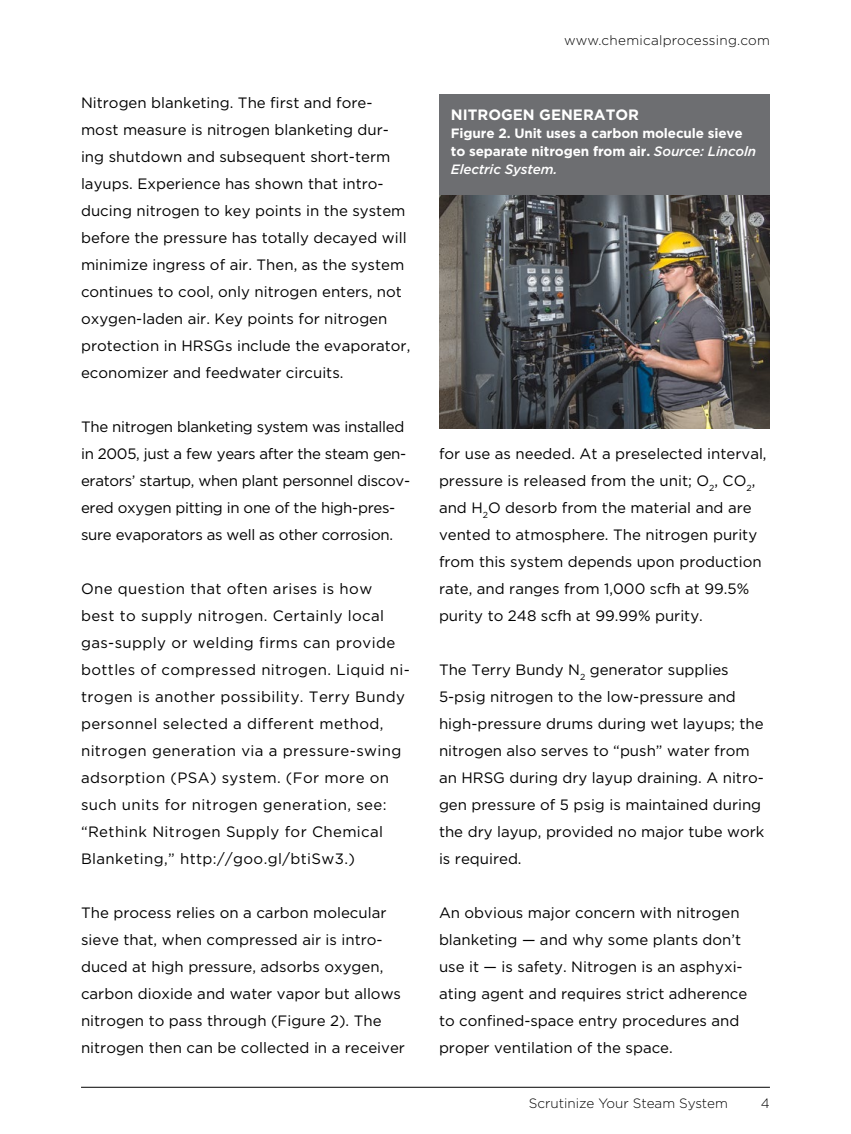
<style>
.page{position:relative;width:851px;height:1134px;background:#fff}
.page>*{position:absolute;margin:0;border:0;box-sizing:border-box;transform-origin:0 0}
.t1{font:15px/27px "Gotham";color:#000}
.t2{font:15px/27px "Gotham";letter-spacing:.025em;color:#000}
.t3{font:15px/27px "Gotham";letter-spacing:-.02em;color:#000}
.t4{font:700 15px "Gotham";color:#fff}
.t5{font:700 13.5px/18px "Gotham";letter-spacing:-.01em;color:#fff}
.t6{font:300 13.5px "Gotham";letter-spacing:.02em;color:#000}
.t7{font:300 13.5px "Gotham";color:#000}
.s1{font-weight:500;font-style:italic}
</style>
<div class="page">
<hr style="left:81px;top:1087px;width:689px;height:1px;background:#000">
<img style="left:439px;top:195px;width:331px;height:234px">
<div style="left:439px;top:94px;width:331px;height:101px;background:#6d6e71"></div>
<p class="t1" style="left:81px;top:89px;width:331px">Nitrogen blanketing. The first and fore&shy;most measure is nitrogen blanketing dur&shy;ing shutdown and subsequent short-term layups. Experience has shown that intro&shy;ducing nitrogen to key points in the system before the pressure has totally decayed will minimize ingress of air. Then, as the system continues to cool, only nitrogen enters, not oxygen-laden air. Key points for nitrogen protection in HRSGs include the evaporator, economizer and feedwater circuits.</p>
<p class="t3" style="left:81px;top:413px;width:330px">The nitrogen blanketing system was installed in 2005, just a few years after the steam gen&shy;erators’ startup, when plant personnel discov&shy;ered oxygen pitting in one of the high-pres&shy;sure evaporators as well as other corrosion.</p>
<p class="t2" style="left:81px;top:575px;width:330px">One question that often arises is how<br>best to supply nitrogen. Certainly local gas-supply or welding firms can provide bottles of compressed nitrogen. Liquid ni&shy;trogen is another possibility. Terry Bundy personnel selected a different method, nitrogen generation via a pressure-swing adsorption (PSA) system. (For more on such units for nitrogen generation, see: “Rethink Nitrogen Supply for Chemical Blanketing,” http://goo.gl/btiSw3.)</p>
<p class="t1" style="left:81px;top:899px;width:325px">The process relies on a carbon molecular sieve that, when compressed air is intro&shy;duced at high pressure, adsorbs oxygen, carbon dioxide and water vapor but allows nitrogen to pass through (Figure 2). The nitrogen then can be collected in a receiver</p>
<p class="t6" style="left:564px;top:32px;width:207px">www.chemicalprocessing.com</p>
<p class="t4" style="left:451px;top:104px;width:190px">NITROGEN GENERATOR</p>
<p class="t5" style="left:451px;top:124px;width:307px">Figure 2. Unit uses a carbon molecule sieve to separate nitrogen from air. <span class="s1">Source: Lincoln<br>Electric System.</span></p>
<p class="t1" style="left:439px;top:440px;width:329px">for use as needed. At a preselected interval, pressure is released from the unit; O<sub>2</sub>, CO<sub>2</sub>, and H<sub>2</sub>O desorb from the material and are vented to atmosphere. The nitrogen purity from this system depends upon production rate, and ranges from 1,000 scfh at 99.5% purity to 248 scfh at 99.99% purity.</p>
<p class="t1" style="left:439px;top:656px;width:327px">The Terry Bundy N<sub>2</sub> generator supplies 5-psig nitrogen to the low-pressure and high-pressure drums during wet layups; the nitrogen also serves to “push” water from an HRSG during dry layup draining. A nitro&shy;gen pressure of 5 psig is maintained during the dry layup, provided no major tube work is required.</p>
<p class="t1" style="left:439px;top:899px;width:310px">An obvious major concern with nitrogen blanketing — and why some plants don’t use it — is safety. Nitrogen is an asphyxi&shy;ating agent and requires strict adherence to confined-space entry procedures and proper ventilation of the space.</p>
<p class="t7" style="left:528px;top:1095px;width:201px">Scrutinize Your Steam System</p>
<p class="t7" style="left:761px;top:1095px;width:10px">4</p>
</div>
